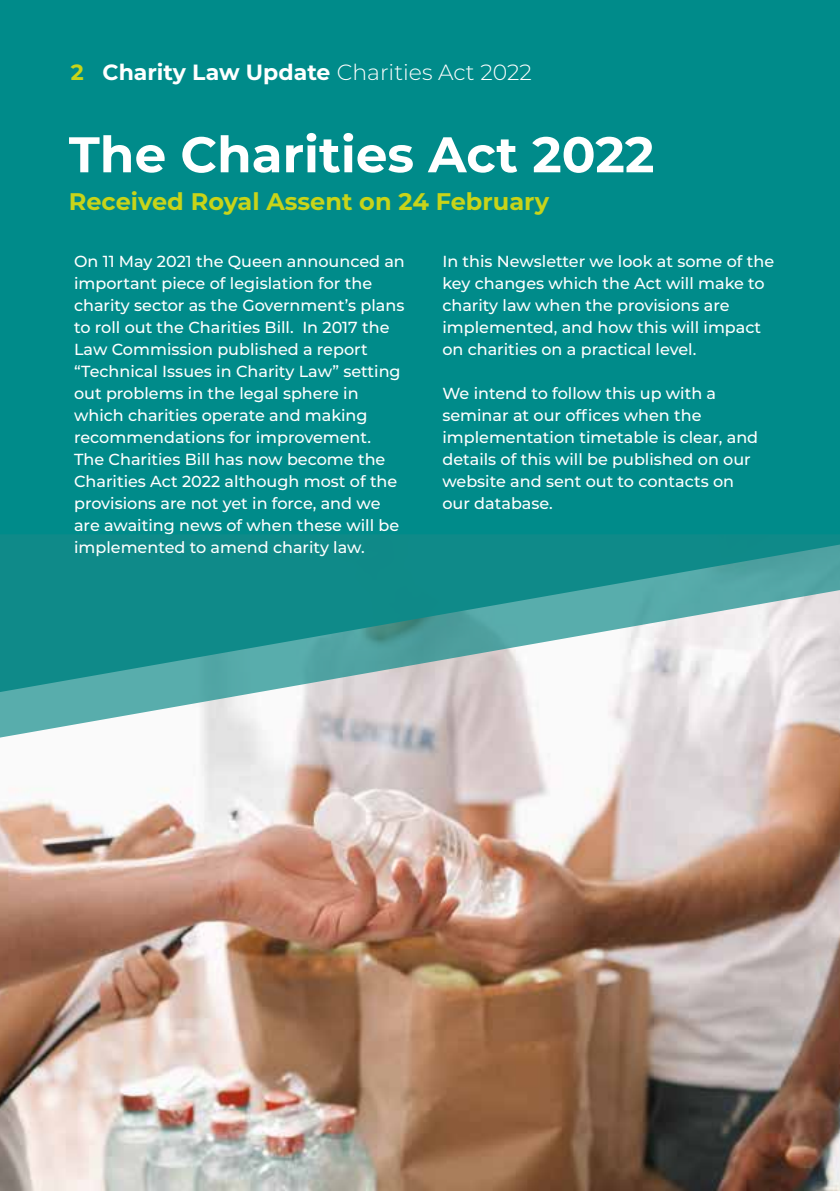
<style>
.page{position:relative;width:840px;height:1191px;background:#fff}
.page>*{position:absolute;margin:0;border:0;box-sizing:border-box;transform-origin:0 0}
.t1{font:700 50px "Montserrat";color:#fff}
.t2{font:700 24px "Montserrat";color:#c8d419}
.t3{font:700 22px "Montserrat";color:#fff}
.t4{font:500 16px/22px "Montserrat";color:#fff}
.s1{color:#c8d419}
.s2{font-weight:300}
</style>
<div class="page">
<img style="left:0;top:738px;width:839px;height:453px">
<div style="left:0;top:0;width:839px;height:534px;background:#008b8a"></div>
<img style="left:0;top:534px;width:839px;height:204px">
<h3 class="t3" style="left:71px;top:57px;width:462px"><span class="s1">2</span> Charity Law Update <span class="s2">Charities Act 2022</span></h3>
<h1 class="t1" style="left:69px;top:118px;width:586px">The Charities Act 2022</h1>
<h2 class="t2" style="left:69px;top:184px;width:481px">Received Royal Assent on 24 February</h2>
<p class="t4" style="left:74px;top:250px;width:332px">On 11 May 2021 the Queen announced an important piece of legislation for the charity sector as the Government’s plans to roll out the Charities Bill. In 2017 the Law Commission published a report “Technical Issues in Charity Law” setting out problems in the legal sphere in which charities operate and making recommendations for improvement.<br>The Charities Bill has now become the Charities Act 2022 although most of the provisions are not yet in force, and we are awaiting news of when these will be implemented to amend charity law.</p>
<p class="t4" style="left:442px;top:250px;width:333px">In this Newsletter we look at some of the key changes which the Act will make to charity law when the provisions are implemented, and how this will impact on charities on a practical level.</p>
<p class="t4" style="left:442px;top:382px;width:317px">We intend to follow this up with a seminar at our offices when the implementation timetable is clear, and details of this will be published on our website and sent out to contacts on our database.</p>
</div>
